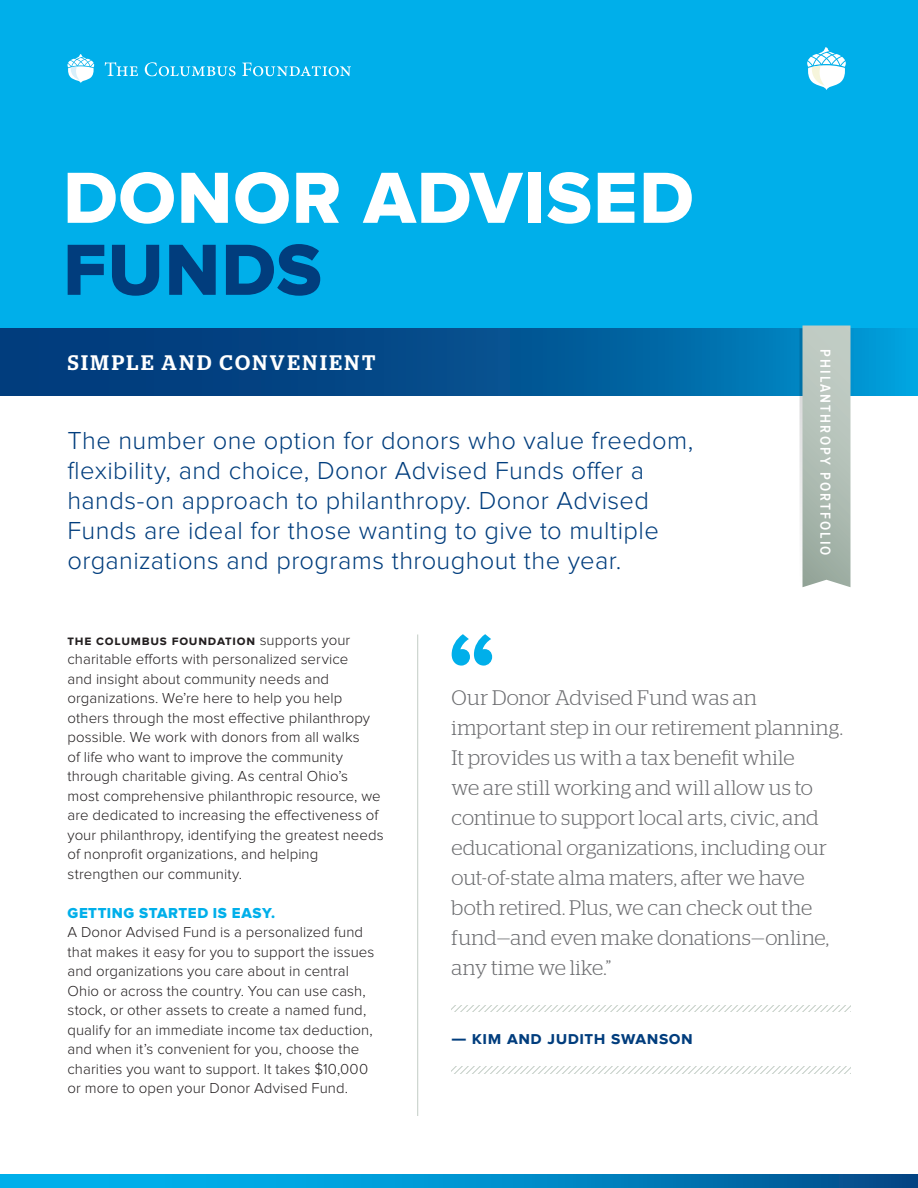
<style>
.page{position:relative;width:918px;height:1188px;background:#fff}
.page>*{position:absolute;margin:0;border:0;box-sizing:border-box;transform-origin:0 0}
.t1{font:75px "Proxima Nova Extrabld";letter-spacing:.015em;color:#fff}
.t2{font:75px "Proxima Nova Extrabld";letter-spacing:.01em;color:#013d7d}
.t3{font:300 25.5px/30px "Proxima Nova";letter-spacing:.015em;color:#013d7d}
.t4{font:300 21px/30px "Stag";letter-spacing:.005em;color:#6c6d70}
.t5{font:500 21px "Stag";letter-spacing:.125em;color:#fff}
.t6{font:700 18px "Proxima Nova";letter-spacing:.025em;color:#013d7d}
.t7{font:300 15px/19.5px "Proxima Nova";letter-spacing:.005em;color:#231f20}
.t8{font:15px "Proxima Nova Extrabld";letter-spacing:.04em;color:#00afea}
.t9{font:600 15px "Proxima Nova Cond";letter-spacing:.14em;color:#fff}
.t10{font:700 13.5px "Proxima Nova";letter-spacing:.055em;color:#231f20}
.s1{font-weight:300;font-size:15px}
</style>
<div class="page">
<div style="left:0;top:0;width:918px;height:369px;background:#00afea"></div>
<svg style="left:0;top:328px;width:918px;height:68px;background:#015695"></svg>
<svg style="left:0;top:1174px;width:918px;height:14px;background:#008cc8"></svg>
<hr style="left:417px;top:634px;width:1px;height:482px;background:#c2cdc5">
<svg style="left:452px;top:634px;width:40px;height:32px"></svg>
<svg style="left:452px;top:1005px;width:398px;height:7px"></svg>
<svg style="left:452px;top:1067px;width:398px;height:7px"></svg>
<svg style="left:68px;top:54px;width:26px;height:29px"></svg>
<svg style="left:105px;top:62px;width:246px;height:14px"></svg>
<svg style="left:800px;top:326px;width:50px;height:261px;background:#b1bfb7"></svg>
<svg style="left:807px;top:47px;width:39px;height:43px"></svg>
<p class="t1" style="left:63px;top:164px;width:632px">DONOR ADVISED</p>
<p class="t2" style="left:63px;top:236px;width:260px">FUNDS</p>
<p class="t5" style="left:68px;top:350px;width:309px">SIMPLE AND CONVENIENT</p>
<p class="t3" style="left:68px;top:427px;width:627px">The number one option for donors who value freedom, flexibility, and choice, Donor Advised Funds offer a hands-on approach to philanthropy. Donor Advised Funds are ideal for those wanting to give to multiple organizations and programs throughout the year.</p>
<p class="t9" style="left:834px;top:349px;width:208px;rotate:90deg">PHILANTHROPY PORTFOLIO</p>
<p class="t10" style="left:68px;top:634px;width:284px">the columbus foundation <span class="s1">supports your</span></p>
<p class="t7" style="left:68px;top:650px;width:318px">charitable efforts with personalized service<br>and insight about community needs and organizations. We’re here to help you help others through the most effective philanthropy possible. We work with donors from all walks<br>of life who want to improve the community through charitable giving. As central Ohio’s most comprehensive philanthropic resource, we are dedicated to increasing the effectiveness of your philanthropy, identifying the greatest needs of nonprofit organizations, and helping strengthen our community.</p>
<p class="t8" style="left:68px;top:906px;width:209px">GETTING STARTED IS EASY.</p>
<p class="t7" style="left:68px;top:923px;width:308px">A Donor Advised Fund is a personalized fund that makes it easy for you to support the issues and organizations you care about in central Ohio or across the country. You can use cash, stock, or other assets to create a named fund, qualify for an immediate income tax deduction, and when it’s convenient for you, choose the charities you want to support. It takes $10,000 or more to open your Donor Advised Fund.</p>
<p class="t4" style="left:452px;top:683px;width:393px">Our Donor Advised Fund was an important step in our retirement planning.<br>It provides us with a tax benefit while<br>we are still working and will allow us to continue to support local arts, civic, and educational organizations, including our out-of-state alma maters, after we have both retired. Plus, we can check out the fund—and even make donations—online, any time we like.”</p>
<p class="t6" style="left:452px;top:1030px;width:243px">— kim and judith swanson</p>
</div>
